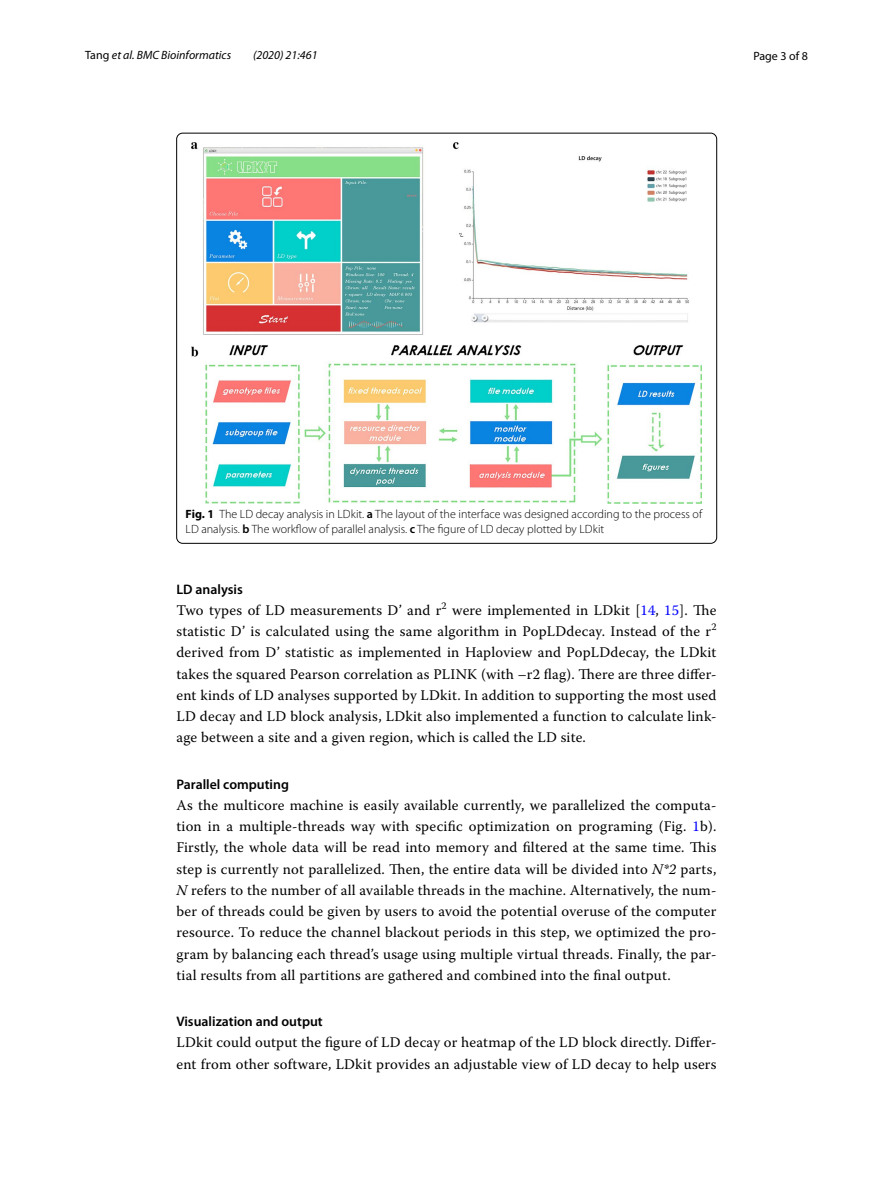
<style>
.page{position:relative;width:893px;height:1187px;background:#fff}
.page>*{position:absolute;margin:0;border:0;box-sizing:border-box;transform-origin:0 0}
.t1{font:14.7px/21.3px "Warnock Pro";letter-spacing:.015em;color:#000;text-align:justify}
.t2{font:600 13.8px "Myriad Pro";color:#000}
.t3{font:300 12px/15px "Myriad Pro";color:#000}
.t4{font:italic 12px "Myriad Pro";color:#000}
.t5{font:12px "Myriad Pro";color:#000}
.s1{font-style:normal}
.s2{font-weight:700}
.s3{font-weight:600}
.s4{color:#00f}
.s5{font-style:italic}
</style>
<div class="page">
<img style="left:191px;top:142px;width:511px;height:361px">
<p class="t4" style="left:85px;top:48px;width:148px"><span class="s1">Tang</span> et al. BMC Bioinformatics</p>
<p class="t4" style="left:253px;top:48px;width:66px">(2020) 21:461</p>
<p class="t5" style="left:753px;top:48px;width:56px">Page 3 of 8</p>
<p class="t3" style="left:186px;top:507px;width:518px"><span class="s2">Fig. 1</span> The LD decay analysis in LDkit. <span class="s3">a</span> The layout of the interface was designed according to the process of<br>LD analysis. <span class="s3">b</span> The workflow of parallel analysis. <span class="s3">c</span> The figure of LD decay plotted by LDkit</p>
<p class="t2" style="left:176px;top:580px;width:68px">LD analysis</p>
<p class="t1" style="left:176px;top:599px;width:542px">Two types of LD measurements D’ and r<sup>2</sup> were implemented in LDkit [<span class="s4">14</span>, <span class="s4">15</span>]. The statistic D’ is calculated using the same algorithm in PopLDdecay. Instead of the r<sup>2 </sup>derived from D’ statistic as implemented in Haploview and PopLDdecay, the LDkit takes the squared Pearson correlation as PLINK (with –r2 flag). There are three differ&shy;ent kinds of LD analyses supported by LDkit. In addition to supporting the most used LD decay and LD block analysis, LDkit also implemented a function to calculate link&shy;age between a site and a given region, which is called the LD site.</p>
<p class="t2" style="left:176px;top:775px;width:114px">Parallel computing</p>
<p class="t1" style="left:176px;top:794px;width:542px">As the multicore machine is easily available currently, we parallelized the computa&shy;tion in a multiple-threads way with specific optimization on programing (Fig. <span class="s4">1</span>b).<br>Firstly, the whole data will be read into memory and filtered at the same time. This step is currently not parallelized. Then, the entire data will be divided into <span class="s5">N*2</span> parts, <span class="s5">N</span> refers to the number of all available threads in the machine. Alternatively, the num&shy;ber of threads could be given by users to avoid the potential overuse of the computer resource. To reduce the channel blackout periods in this step, we optimized the pro&shy;gram by balancing each thread’s usage using multiple virtual threads. Finally, the par&shy;tial results from all partitions are gathered and combined into the final output.</p>
<p class="t2" style="left:176px;top:1012px;width:148px">Visualization and output</p>
<p class="t1" style="left:176px;top:1031px;width:542px">LDkit could output the figure of LD decay or heatmap of the LD block directly. Differ&shy;ent from other software, LDkit provides an adjustable view of LD decay to help users</p>
</div>
